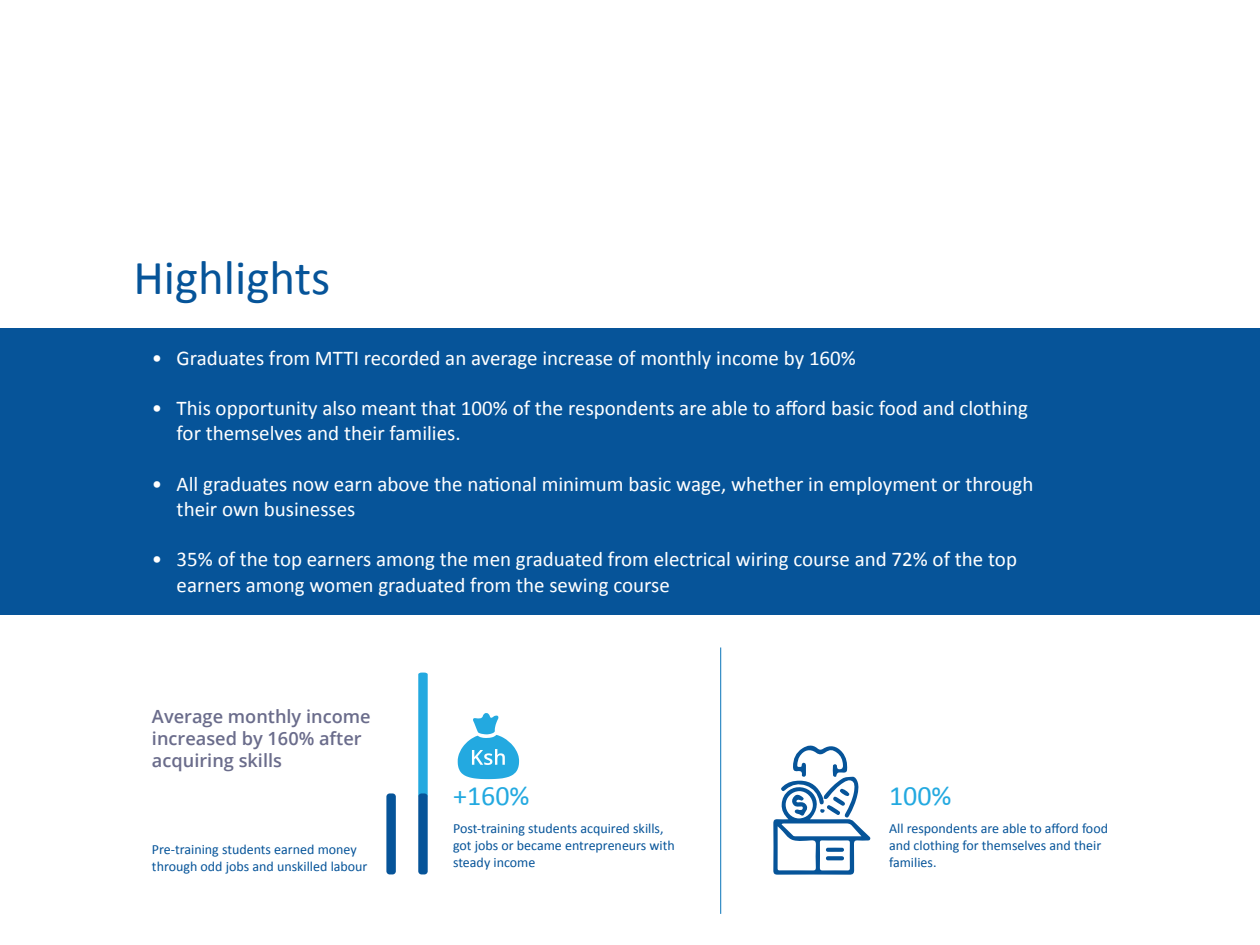
<style>
.page{position:relative;width:1260px;height:945px;background:#fff}
.page>*{position:absolute;margin:0;border:0;box-sizing:border-box;transform-origin:0 0}
.t1{font:49px "Calibri";color:#065499}
.t2{font:28px "Calibri";color:#23a9e0}
.t3{font:21px/25.2px "Calibri";color:#fff}
.t4{font:600 18.2px/21.9px "Open Sans";color:#6a6c8b}
.t5{font:14px/16.8px "Calibri";color:#065499}
</style>
<div class="page">
<div style="left:0;top:328px;width:1260px;height:287px;background:#065499"></div>
<div style="left:386px;top:793px;width:10px;height:81px;background:#065499;border-radius:3px"></div>
<svg style="left:418px;top:673px;width:10px;height:122px"></svg>
<div style="left:418px;top:793px;width:10px;height:81px;background:#065499;border-radius:3px"></div>
<svg style="left:458px;top:713px;width:61px;height:66px"></svg>
<svg style="left:773px;top:745px;width:98px;height:130px"></svg>
<hr style="left:720px;top:647px;width:1px;height:267px;background:#0a74b9">
<h1 class="t1" style="left:133px;top:247px;width:198px">Highlights</h1>
<p class="t3" style="left:152px;top:345px;width:12px">ï</p>
<p class="t3" style="left:152px;top:395px;width:12px">ï</p>
<p class="t3" style="left:152px;top:471px;width:12px">ï</p>
<p class="t3" style="left:152px;top:546px;width:12px">ï</p>
<p class="t3" style="left:177px;top:345px;width:681px">Graduates from MTTI recorded an average increase of monthly income by 160%</p>
<p class="t3" style="left:177px;top:396px;width:853px">This opportunity also meant that 100% of the respondents are able to afford basic food and clothing for themselves and their families.</p>
<p class="t3" style="left:177px;top:471px;width:858px">All graduates now earn above the national minimum basic wage, whether in employment or through their own businesses</p>
<p class="t3" style="left:177px;top:547px;width:842px">35% of the top earners among the men graduated from electrical wiring course and 72% of the top earners among women graduated from the sewing course</p>
<p class="t4" style="left:152px;top:708px;width:220px">Average monthly income increased by 160% after acquiring skills</p>
<p class="t5" style="left:152px;top:841px;width:217px">Pre-training students earned money through odd jobs and unskilled labour</p>
<h2 class="t2" style="left:453px;top:778px;width:78px">+160%</h2>
<p class="t5" style="left:453px;top:820px;width:223px">Post-training students acquired skills, got jobs or became entrepreneurs with steady income</p>
<h2 class="t2" style="left:889px;top:778px;width:64px">100%</h2>
<p class="t5" style="left:889px;top:820px;width:221px">All respondents are able to afford food and clothing for themselves and their families.</p>
</div>
